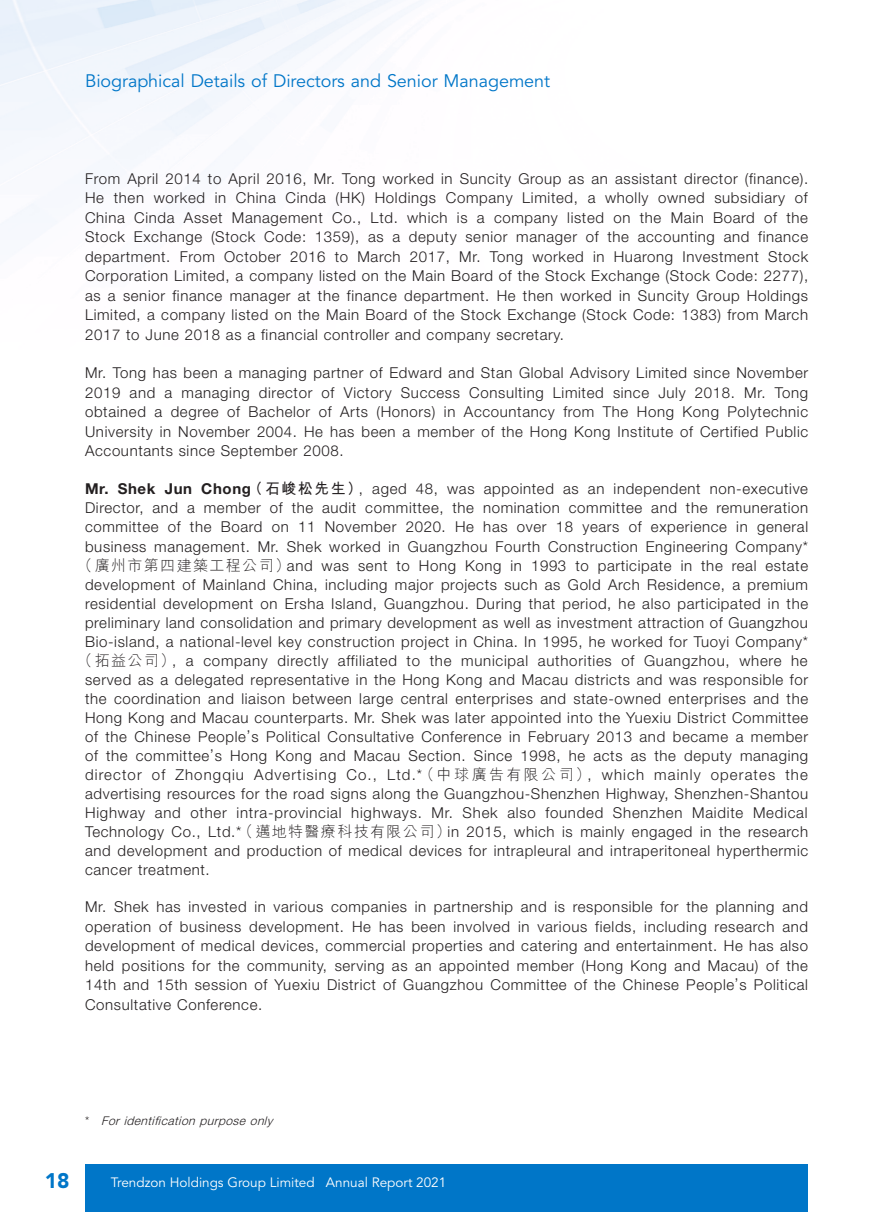
<style>
.page{position:relative;width:893px;height:1212px;background:#fff}
.page>*{position:absolute;margin:0;border:0;box-sizing:border-box;transform-origin:0 0}
.t1{font:900 21px "Avenir LT Std";color:#0076c8}
.t2{font:18px "Avenir LT Std";letter-spacing:-.005em;color:#0076c8}
.t3{font:300 15px/19.5px "Helvetica Neue LT Std";letter-spacing:.045em;color:#231f20;text-align:justify}
.t4{font:300 15px "Helvetica Neue LT Std";letter-spacing:.075em;color:#231f20}
.t5{font:13.5px "Avenir LT Std";color:#fff}
.t6{font:italic 300 12px "Helvetica Neue LT Std";color:#231f20}
.s1{font-weight:700}
.s2{font-family:"M Hei HK";font-weight:700}
.s3{font-family:"M Hei HK"}
.s4{font-style:normal}
</style>
<div class="page">
<div style="left:85px;top:1164px;width:723px;height:48px;background:#0076c8"></div>
<p class="t2" style="left:85px;top:71px;width:467px">Biographical Details of Directors and Senior Management</p>
<p class="t3" style="left:85px;top:168px;width:725px">From April 2014 to April 2016, Mr. Tong worked in Suncity Group as an assistant director (finance).<br>He then worked in China Cinda (HK) Holdings Company Limited, a wholly owned subsidiary of China Cinda Asset Management Co., Ltd. which is a company listed on the Main Board of the Stock Exchange (Stock Code: 1359), as a deputy senior manager of the accounting and finance department. From October 2016 to March 2017, Mr. Tong worked in Huarong Investment Stock Corporation Limited, a company listed on the Main Board of the Stock Exchange (Stock Code: 2277), as a senior finance manager at the finance department. He then worked in Suncity Group Holdings Limited, a company listed on the Main Board of the Stock Exchange (Stock Code: 1383) from March 2017 to June 2018 as a financial controller and company secretary.</p>
<p class="t3" style="left:85px;top:363px;width:725px">Mr. Tong has been a managing partner of Edward and Stan Global Advisory Limited since November 2019 and a managing director of Victory Success Consulting Limited since July 2018. Mr. Tong obtained a degree of Bachelor of Arts (Honors) in Accountancy from The Hong Kong Polytechnic University in November 2004. He has been a member of the Hong Kong Institute of Certified Public Accountants since September 2008.</p>
<p class="t3" style="left:85px;top:479px;width:724px"><span class="s1">Mr. Shek Jun Chong</span><span class="s2">（石峻松先生）</span>, aged 48, was appointed as an independent non-executive</p>
<p class="t3" style="left:85px;top:498px;width:725px">Director, and a member of the audit committee, the nomination committee and the remuneration</p>
<p class="t3" style="left:85px;top:517px;width:725px">committee of the Board on 11 November 2020. He has over 18 years of experience in general</p>
<p class="t3" style="left:85px;top:536px;width:725px">business management. Mr. Shek worked in Guangzhou Fourth Construction Engineering Company*</p>
<p class="t3" style="left:78px;top:555px;width:732px"><span class="s3">（廣州市第四建築工程公司）</span>and was sent to Hong Kong in 1993 to participate in the real estate</p>
<p class="t3" style="left:85px;top:574px;width:724px">development of Mainland China, including major projects such as Gold Arch Residence, a premium</p>
<p class="t3" style="left:85px;top:593px;width:725px">residential development on Ersha Island, Guangzhou. During that period, he also participated in the</p>
<p class="t3" style="left:85px;top:612px;width:724px">preliminary land consolidation and primary development as well as investment attraction of Guangzhou</p>
<p class="t3" style="left:85px;top:631px;width:725px">Bio-island, a national-level key construction project in China. In 1995, he worked for Tuoyi Company*</p>
<p class="t3" style="left:78px;top:650px;width:732px"><span class="s3">（拓益公司）</span>, a company directly affiliated to the municipal authorities of Guangzhou, where he</p>
<p class="t3" style="left:85px;top:669px;width:725px">served as a delegated representative in the Hong Kong and Macau districts and was responsible for</p>
<p class="t3" style="left:85px;top:688px;width:725px">the coordination and liaison between large central enterprises and state-owned enterprises and the</p>
<p class="t3" style="left:85px;top:708px;width:725px">Hong Kong and Macau counterparts. Mr. Shek was later appointed into the Yuexiu District Committee</p>
<p class="t3" style="left:85px;top:727px;width:724px">of the Chinese People’s Political Consultative Conference in February 2013 and became a member</p>
<p class="t3" style="left:85px;top:746px;width:725px">of the committee’s Hong Kong and Macau Section. Since 1998, he acts as the deputy managing</p>
<p class="t4" style="left:85px;top:766px;width:724px">director of Zhongqiu Advertising Co., Ltd.*<span class="s3">（中球廣告有限公司）</span>, which mainly operates the</p>
<p class="t3" style="left:85px;top:784px;width:725px">advertising resources for the road signs along the Guangzhou-Shenzhen Highway, Shenzhen-Shantou</p>
<p class="t3" style="left:85px;top:803px;width:724px">Highway and other intra-provincial highways. Mr. Shek also founded Shenzhen Maidite Medical</p>
<p class="t3" style="left:85px;top:822px;width:724px">Technology Co., Ltd.*<span class="s3">（邁地特醫療科技有限公司）</span>in 2015, which is mainly engaged in the research</p>
<p class="t3" style="left:85px;top:841px;width:725px">and development and production of medical devices for intrapleural and intraperitoneal hyperthermic</p>
<p class="t3" style="left:85px;top:860px;width:126px">cancer treatment.</p>
<p class="t3" style="left:85px;top:897px;width:725px">Mr. Shek has invested in various companies in partnership and is responsible for the planning and operation of business development. He has been involved in various fields, including research and development of medical devices, commercial properties and catering and entertainment. He has also held positions for the community, serving as an appointed member (Hong Kong and Macau) of the 14th and 15th session of Yuexiu District of Guangzhou Committee of the Chinese People’s Political Consultative Conference.</p>
<p class="t6" style="left:85px;top:1114px;width:189px"><span class="s4">*</span> For identification purpose only</p>
<h1 class="t1" style="left:45px;top:1168px;width:26px">18</h1>
<p class="t5" style="left:111px;top:1174px;width:337px">Trendzon Holdings Group Limited Annual Report 2021</p>
</div>
